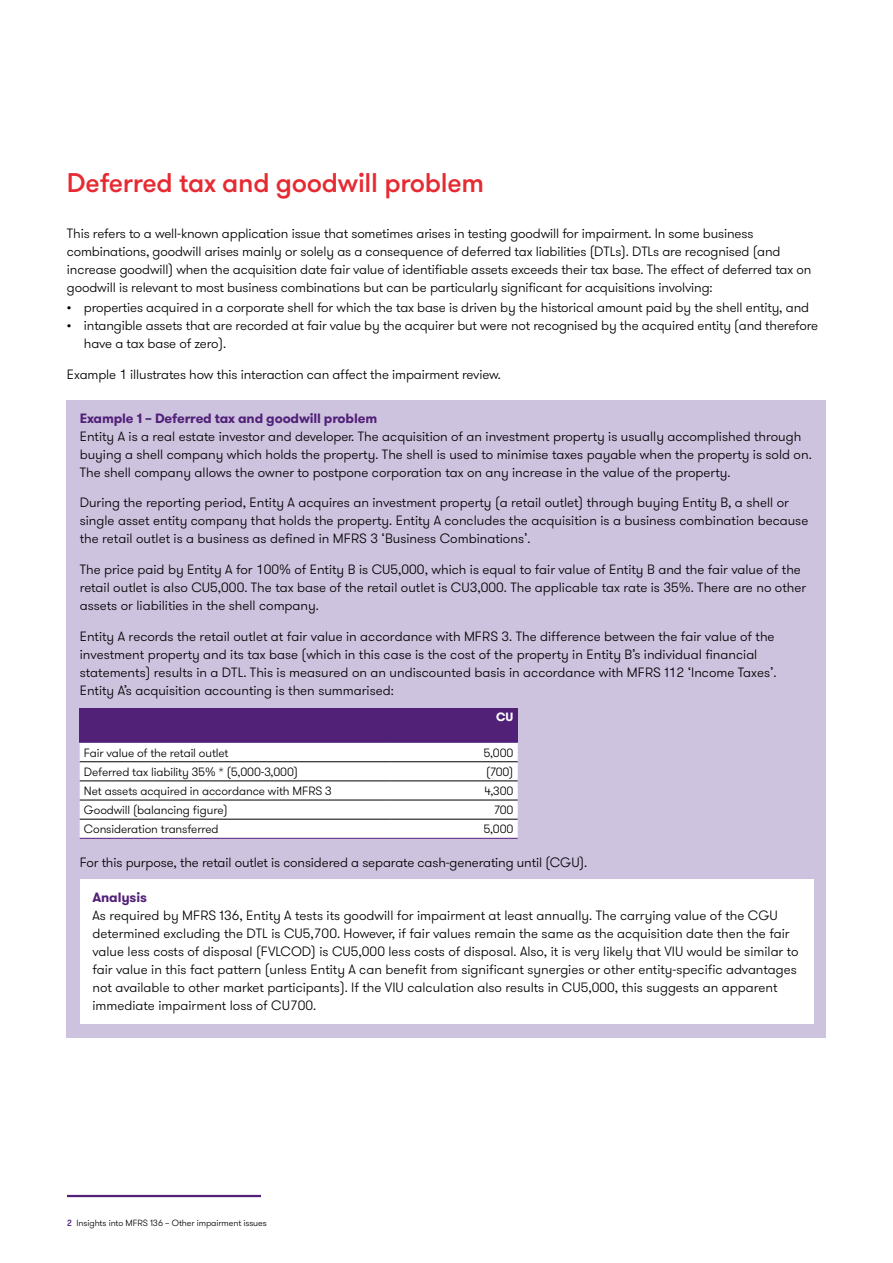
<style>
.page{position:relative;width:893px;height:1263px;background:#fff}
.page>*{position:absolute;margin:0;border:0;box-sizing:border-box;transform-origin:0 0}
.t1{font:500 27px "GT Walsheim Pro";letter-spacing:-.01em;color:#e62a32}
.t2{font:300 13.5px/18px "GT Walsheim Pro";color:#000}
.t3{font:700 13.5px "GT Walsheim Pro";letter-spacing:-.01em;color:#512178}
.t4{font:300 12px "GT Walsheim Pro";letter-spacing:-.01em;color:#000}
.t5{font:700 12px "GT Walsheim Pro";color:#fff}
.t6{font:300 9px "GT Walsheim Pro";letter-spacing:-.01em;color:#000}
.s1{font-weight:500;color:#512178}
</style>
<div class="page">
<hr style="left:67px;top:1195px;width:194px;height:2px;background:#512178">
<div style="left:67px;top:400px;width:759px;height:637px;background:#cec3df"></div>
<div style="left:80px;top:708px;width:310px;height:34px;background:#512178"></div>
<div style="left:390px;top:708px;width:128px;height:34px;background:#512178"></div>
<div style="left:80px;top:743px;width:438px;height:95px;background:#fff"></div>
<hr style="left:80px;top:741px;width:310px;height:2px;background:#512178">
<hr style="left:390px;top:741px;width:128px;height:2px;background:#512178">
<hr style="left:80px;top:761px;width:310px;height:1px;background:#000">
<hr style="left:390px;top:761px;width:128px;height:1px;background:#000">
<hr style="left:80px;top:781px;width:310px;height:1px;background:#000">
<hr style="left:390px;top:781px;width:128px;height:1px;background:#000">
<hr style="left:80px;top:819px;width:310px;height:1px;background:#000">
<hr style="left:390px;top:819px;width:128px;height:1px;background:#000">
<hr style="left:80px;top:838px;width:310px;height:1px;background:#512178">
<hr style="left:390px;top:838px;width:128px;height:1px;background:#512178">
<hr style="left:80px;top:800px;width:310px;height:1px;background:#000">
<hr style="left:390px;top:800px;width:128px;height:1px;background:#000">
<div style="left:80px;top:879px;width:733px;height:145px;background:#fff"></div>
<h1 class="t1" style="left:67px;top:166px;width:419px">Deferred tax and goodwill problem</h1>
<p class="t2" style="left:67px;top:224px;width:746px">This refers to a well-known application issue that sometimes arises in testing goodwill for impairment. In some business combinations, goodwill arises mainly or solely as a consequence of deferred tax liabilities (DTLs). DTLs are recognised (and increase goodwill) when the acquisition date fair value of identifiable assets exceeds their tax base. The effect of deferred tax on goodwill is relevant to most business combinations but can be particularly significant for acquisitions involving:</p>
<p class="t2" style="left:67px;top:299px;width:744px">• properties acquired in a corporate shell for which the tax base is driven by the historical amount paid by the shell entity, and</p>
<p class="t2" style="left:84px;top:317px;width:736px;text-indent:-17px">• intangible assets that are recorded at fair value by the acquirer but were not recognised by the acquired entity (and therefore have a tax base of zero).</p>
<p class="t2" style="left:67px;top:365px;width:436px">Example 1 illustrates how this interaction can affect the impairment review.</p>
<p class="t3" style="left:80px;top:409px;width:299px">Example 1 – Deferred tax and goodwill problem</p>
<p class="t2" style="left:80px;top:427px;width:733px">Entity A is a real estate investor and developer. The acquisition of an investment property is usually accomplished through buying a shell company which holds the property. The shell is used to minimise taxes payable when the property is sold on.<br>The shell company allows the owner to postpone corporation tax on any increase in the value of the property.</p>
<p class="t2" style="left:80px;top:494px;width:730px">During the reporting period, Entity A acquires an investment property (a retail outlet) through buying Entity B, a shell or single asset entity company that holds the property. Entity A concludes the acquisition is a business combination because the retail outlet is a business as defined in MFRS 3 ‘Business Combinations’.</p>
<p class="t2" style="left:80px;top:561px;width:728px">The price paid by Entity A for 100% of Entity B is CU5,000, which is equal to fair value of Entity B and the fair value of the retail outlet is also CU5,000. The tax base of the retail outlet is CU3,000. The applicable tax rate is 35%. There are no other assets or liabilities in the shell company.</p>
<p class="t2" style="left:80px;top:627px;width:698px">Entity A records the retail outlet at fair value in accordance with MFRS 3. The difference between the fair value of the investment property and its tax base (which in this case is the cost of the property in Entity B’s individual financial statements) results in a DTL. This is measured on an undiscounted basis in accordance with MFRS 112 ‘Income Taxes’.<br>Entity A’s acquisition accounting is then summarised:</p>
<p class="t5" style="left:496px;top:709px;width:19px">CU</p>
<p class="t4" style="left:84px;top:745px;width:146px">Fair value of the retail outlet</p>
<p class="t4" style="left:483px;top:745px;width:32px">5,000</p>
<p class="t4" style="left:84px;top:764px;width:216px">Deferred tax liability 35% * (5,000-3,000)</p>
<p class="t4" style="left:486px;top:764px;width:29px">(700)</p>
<p class="t4" style="left:84px;top:783px;width:249px">Net assets acquired in accordance with MFRS 3</p>
<p class="t4" style="left:484px;top:783px;width:30px">4,300</p>
<p class="t4" style="left:84px;top:802px;width:145px">Goodwill (balancing figure)</p>
<p class="t4" style="left:494px;top:802px;width:21px">700</p>
<p class="t4" style="left:84px;top:821px;width:136px">Consideration transferred</p>
<p class="t4" style="left:483px;top:821px;width:32px">5,000</p>
<p class="t2" style="left:80px;top:853px;width:509px">For this purpose, the retail outlet is considered a separate cash-generating until (CGU).</p>
<p class="t3" style="left:92px;top:888px;width:56px">Analysis</p>
<p class="t2" style="left:92px;top:906px;width:708px">As required by MFRS 136, Entity A tests its goodwill for impairment at least annually. The carrying value of the CGU determined excluding the DTL is CU5,700. However, if fair values remain the same as the acquisition date then the fair value less costs of disposal (FVLCOD) is CU5,000 less costs of disposal. Also, it is very likely that VIU would be similar to fair value in this fact pattern (unless Entity A can benefit from significant synergies or other entity-specific advantages not available to other market participants). If the VIU calculation also results in CU5,000, this suggests an apparent immediate impairment loss of CU700.</p>
<p class="t6" style="left:67px;top:1217px;width:201px"><span class="s1">2</span> Insights into MFRS 136 – Other impairment issues</p>
</div>
